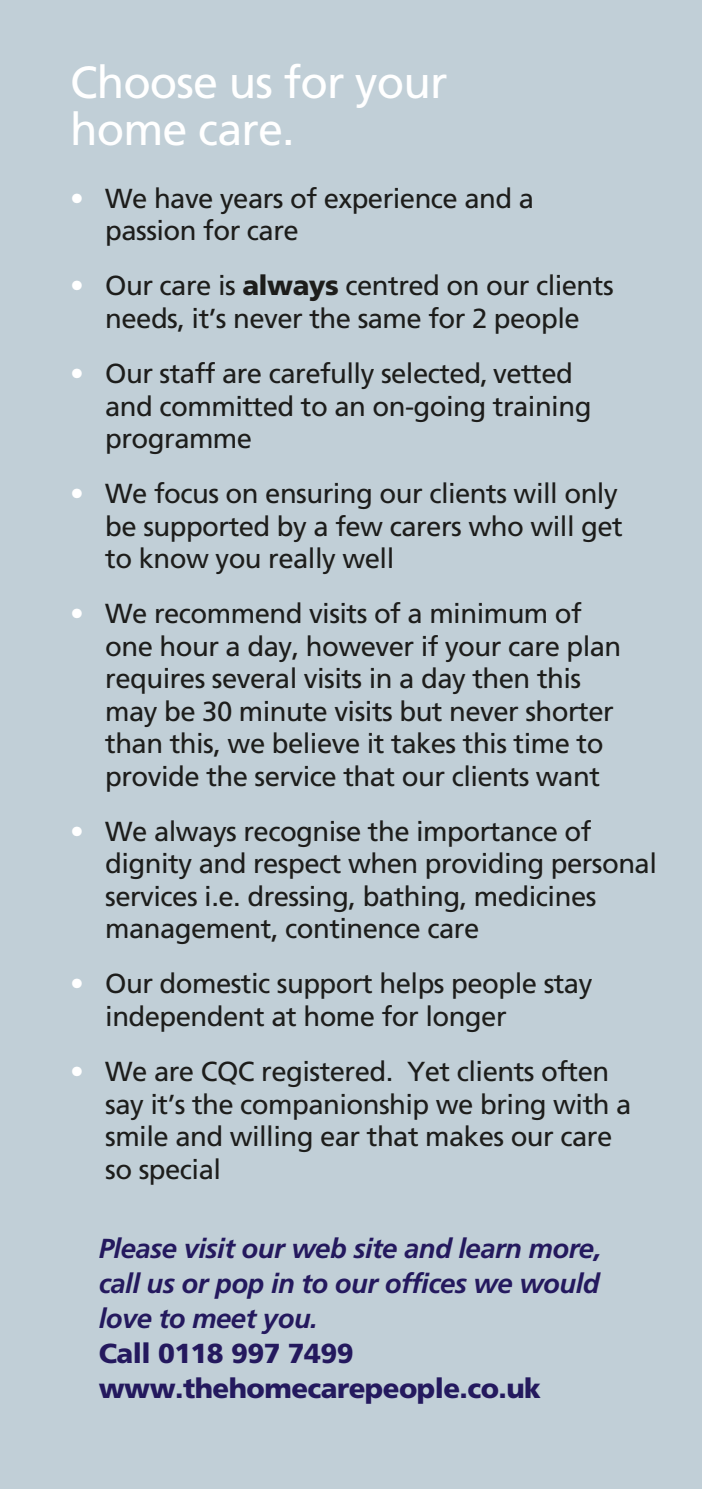
<style>
.page{position:relative;width:702px;height:1489px;background:#fff}
.page>*{position:absolute;margin:0;border:0;box-sizing:border-box;transform-origin:0 0}
.t1{font:45px/47.5px "Frutiger";letter-spacing:-.02em;color:#fff}
.t2{font:27.5px/32.5px "Frutiger";letter-spacing:-.02em;color:#1d1d1b}
.t3{font:italic 700 27.5px/35px "Frutiger";letter-spacing:-.02em;color:#24195e;text-align:justify}
.t4{font:900 27.5px/35px "Frutiger";letter-spacing:-.02em;color:#24195e}
.s1{color:#fff}
.s2{font-weight:900}
</style>
<div class="page">
<div style="left:0;top:0;width:702px;height:1488px;background:#c1cfd7"></div>
<h1 class="t1" style="left:70px;top:58px;width:379px">Choose us for your home care.</h1>
<p class="t2" style="left:105px;top:182px;width:430px;text-indent:-35px"><span class="s1">•</span> We have years of experience and a passion for care</p>
<p class="t2" style="left:70px;top:269px;width:545px;text-align:center"><span class="s1">•</span> Our care is <span class="s2">always</span> centred on our clients needs, it’s never the same for 2 people</p>
<p class="t2" style="left:105px;top:357px;width:487px;text-indent:-35px"><span class="s1">•</span> Our staff are carefully selected, vetted and committed to an on-going training programme</p>
<p class="t2" style="left:105px;top:477px;width:519px;text-indent:-35px"><span class="s1">•</span> We focus on ensuring our clients will only be supported by a few carers who will get to know you really well</p>
<p class="t2" style="left:105px;top:597px;width:517px;text-indent:-35px"><span class="s1">•</span> We recommend visits of a minimum of one hour a day, however if your care plan requires several visits in a day then this may be 30 minute visits but never shorter than this, we believe it takes this time to provide the service that our clients want</p>
<p class="t2" style="left:105px;top:814px;width:553px;text-indent:-35px"><span class="s1">•</span> We always recognise the importance of dignity and respect when providing personal services i.e. dressing, bathing, medicines management, continence care</p>
<p class="t2" style="left:105px;top:967px;width:488px;text-indent:-35px"><span class="s1">•</span> Our domestic support helps people stay independent at home for longer</p>
<p class="t2" style="left:105px;top:1054px;width:528px;text-indent:-35px"><span class="s1">•</span> We are CQC registered. Yet clients often say it’s the companionship we bring with a smile and willing ear that makes our care so special</p>
<p class="t3" style="left:99px;top:1230px;width:504px">Please visit our web site and learn more, call us or pop in to our offices we would love to meet you.</p>
<p class="t4" style="left:99px;top:1334px;width:443px">Call 0118 997 7499 www.thehomecarepeople.co.uk</p>
</div>
